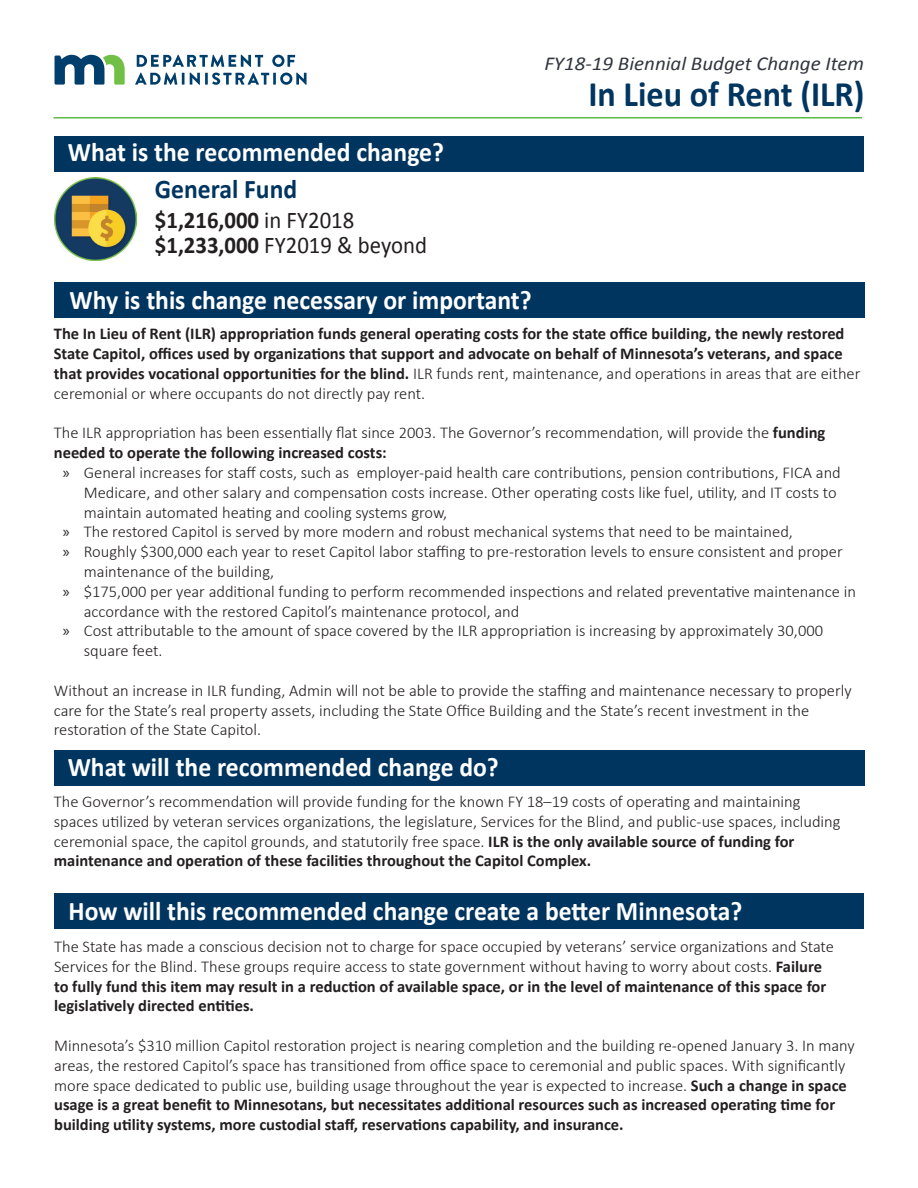
<style>
.page{position:relative;width:918px;height:1188px;background:#fff}
.page>*{position:absolute;margin:0;border:0;box-sizing:border-box;transform-origin:0 0}
.Brand_H1{font:700 36px "Calibri";color:#003560;scale:.95 1}
.Brand_H2{font:700 27px "Calibri";color:#fff;scale:.95 1}
.Brand_H3{font:700 27px "Calibri";color:#003560;scale:.95 1}
.H3_subhead{font:24px "Calibri";color:#231f20;scale:.95 1}
.H3_subhead-2{font:700 24px "Calibri";color:#231f20;scale:.95 1}
.Brand_subhead{font:italic 19.8px "Calibri";color:#323640;scale:1.06 1}
.Brand_P{font:300 16.5px/19.8px "Calibri";color:#231f20}
.Brand_P-2{font:700 16.5px/19.8px "Calibri";color:#231f20}
.s1{font-weight:400}
.s2{font-weight:700}
.s3{font-weight:300}
.s4{font-family:"Myriad Pro";font-weight:400}
</style>
<div class="page">
<hr style="left:53px;top:117px;width:809px;height:2px;background:#60bb46">
<img style="left:54px;top:177px;width:83px;height:83px">
<div style="left:54px;top:136px;width:810px;height:35px;background:#003560"></div>
<div style="left:54px;top:282px;width:810px;height:36px;background:#003560"></div>
<svg style="left:55px;top:55px;width:70px;height:30px"></svg>
<svg style="left:137px;top:55px;width:126px;height:12px"></svg>
<svg style="left:272px;top:55px;width:23px;height:12px"></svg>
<svg style="left:135px;top:73px;width:172px;height:12px"></svg>
<div style="left:54px;top:750px;width:810px;height:36px;background:#003560"></div>
<div style="left:54px;top:893px;width:810px;height:36px;background:#003560"></div>
<p class="Brand_subhead" style="left:544px;top:50px;width:303px">FY18-19 Biennial Budget Change Item</p>
<h2 class="Brand_H2" style="left:68px;top:135px;width:398px">What is the recommended change?</h2>
<h3 class="Brand_H3" style="left:155px;top:171px;width:151px">General Fund</h3>
<p class="H3_subhead-2" style="left:155px;top:204px;width:212px">$1,216,000 <span class="s1">in FY2018</span></p>
<p class="H3_subhead" style="left:155px;top:230px;width:288px"><span class="s2">$1,233,000</span> FY2019 &amp; beyond</p>
<h1 class="Brand_H1" style="left:588px;top:71px;width:292px">In Lieu of Rent (ILR)</h1>
<h2 class="Brand_H2" style="left:70px;top:283px;width:488px">Why is this change necessary or important?</h2>
<p class="Brand_P-2" style="left:54px;top:324px;width:808px">The In Lieu of Rent (ILR) appropriation funds general operating costs for the state office building, the newly restored State Capitol, offices used by organizations that support and advocate on behalf of Minnesota’s veterans, and space that provides vocational opportunities for the blind. <span class="s3">ILR funds rent, maintenance, and operations in areas that are either ceremonial or where occupants do not directly pay rent.</span></p>
<p class="Brand_P" style="left:54px;top:423px;width:773px">The ILR appropriation has been essentially flat since 2003. The Governor’s recommendation, will provide the <span class="s2">funding needed to operate the following increased costs:</span></p>
<p class="Brand_P" style="left:84px;top:462px;width:759px;text-indent:-21px"><span class="s4">»</span> General increases for staff costs, such as employer-paid health care contributions, pension contributions, FICA and<br>Medicare, and other salary and compensation costs increase. Other operating costs like fuel, utility, and IT costs to maintain automated heating and cooling systems grow,</p>
<p class="Brand_P" style="left:63px;top:522px;width:732px"><span class="s4">»</span> The restored Capitol is served by more modern and robust mechanical systems that need to be maintained,</p>
<p class="Brand_P" style="left:84px;top:542px;width:760px;text-indent:-21px"><span class="s4">»</span> Roughly $300,000 each year to reset Capitol labor staffing to pre-restoration levels to ensure consistent and proper maintenance of the building,</p>
<p class="Brand_P" style="left:84px;top:581px;width:774px;text-indent:-21px"><span class="s4">»</span> $175,000 per year additional funding to perform recommended inspections and related preventative maintenance in accordance with the restored Capitol’s maintenance protocol, and</p>
<p class="Brand_P" style="left:84px;top:621px;width:741px;text-indent:-21px"><span class="s4">»</span> Cost attributable to the amount of space covered by the ILR appropriation is increasing by approximately 30,000 square feet.</p>
<p class="Brand_P" style="left:54px;top:680px;width:799px">Without an increase in ILR funding, Admin will not be able to provide the staffing and maintenance necessary to properly care for the State’s real property assets, including the State Office Building and the State’s recent investment in the restoration of the State Capitol.</p>
<h2 class="Brand_H2" style="left:68px;top:749px;width:455px">What will the recommended change do?</h2>
<p class="Brand_P" style="left:54px;top:792px;width:788px">The Governor’s recommendation will provide funding for the known FY 18–19 costs of operating and maintaining spaces utilized by veteran services organizations, the legislature, Services for the Blind, and public-use spaces, including ceremonial space, the capitol grounds, and statutorily free space. <span class="s2">ILR is the only available source of funding for maintenance and operation of these facilities throughout the Capitol Complex.</span></p>
<h2 class="Brand_H2" style="left:69px;top:894px;width:711px">How will this recommended change create a better Minnesota?</h2>
<p class="Brand_P" style="left:54px;top:936px;width:781px">The State has made a conscious decision not to charge for space occupied by veterans’ service organizations and State Services for the Blind. These groups require access to state government without having to worry about costs. <span class="s2">Failure to fully fund this item may result in a reduction of available space, or in the level of maintenance of this space for legislatively directed entities.</span></p>
<p class="Brand_P" style="left:54px;top:1035px;width:802px">Minnesota’s $310 million Capitol restoration project is nearing completion and the building re-opened January 3. In many areas, the restored Capitol’s space has transitioned from office space to ceremonial and public spaces. With significantly more space dedicated to public use, building usage throughout the year is expected to increase. <span class="s2">Such a change in space usage is a great benefit to Minnesotans, but necessitates additional resources such as increased operating time for building utility systems, more custodial staff, reservations capability, and insurance.</span></p>
</div>
